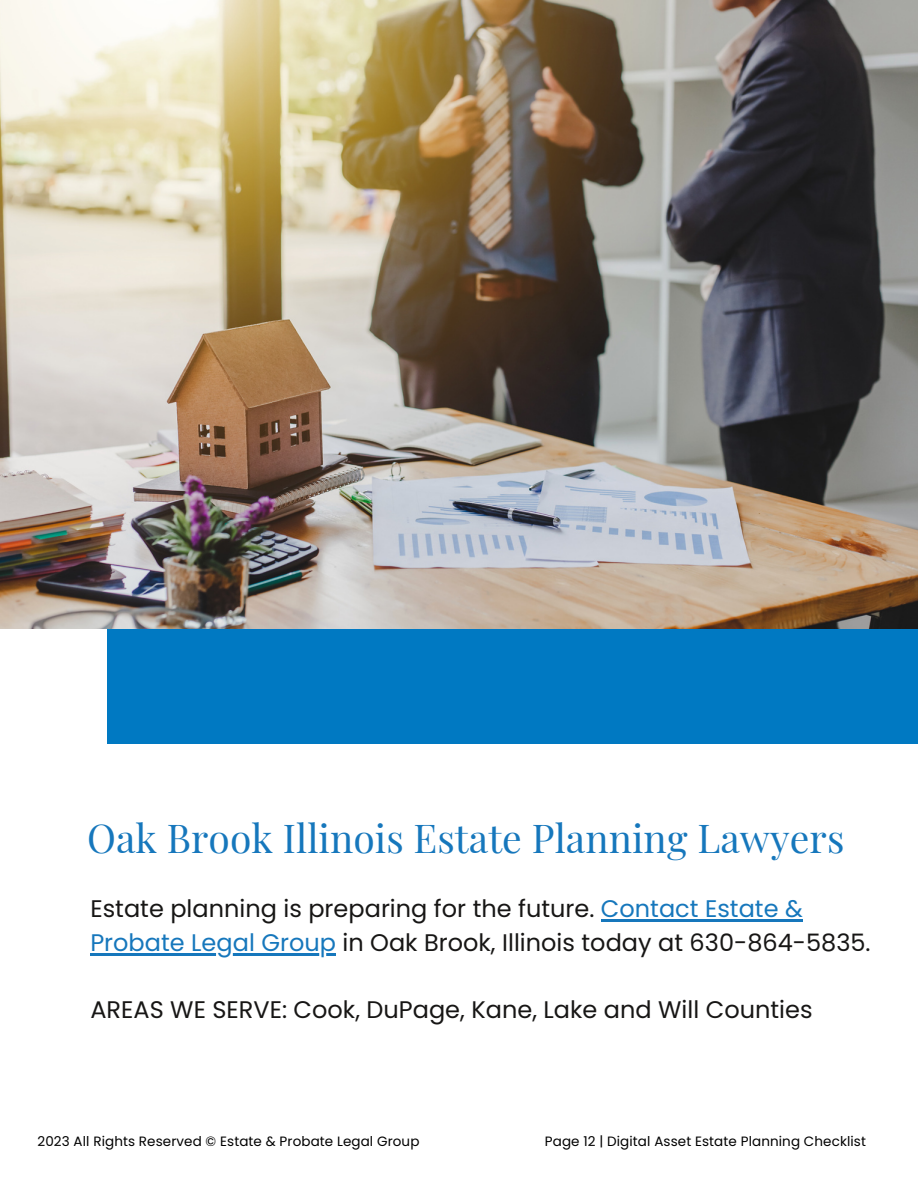
<style>
.page{position:relative;width:918px;height:1188px;background:#fff}
.page>*{position:absolute;margin:0;border:0;box-sizing:border-box;transform-origin:0 0}
.t1{font:39px "Playfair Display";color:#1677bc}
.t2{font:24px/33.8px "Poppins";color:#171615}
.t3{font:13.5px "Poppins";letter-spacing:.01em;color:#000}
.s1{color:#1677bc}
</style>
<div class="page">
<div style="left:108px;top:0;width:810px;height:744px;background:#0079c2"></div>
<img style="left:0;top:0;width:918px;height:629px">
<hr style="left:601px;top:919px;width:202px;height:3px;background:#1677bc">
<hr style="left:90px;top:953px;width:246px;height:2px;background:#1677bc">
<h1 class="t1" style="left:87px;top:810px;width:759px">Oak Brook Illinois Estate Planning Lawyers</h1>
<p class="t2" style="left:90px;top:892px;width:782px">Estate planning is preparing for the future. <span class="s1">Contact Estate &amp;<br>Probate Legal Group</span> in Oak Brook, Illinois today at 630-864-5835.</p>
<p class="t2" style="left:90px;top:993px;width:724px">AREAS WE SERVE: Cook, DuPage, Kane, Lake and Will Counties</p>
<p class="t3" style="left:37px;top:1132px;width:384px">2023 All Rights Reserved © Estate &amp; Probate Legal Group</p>
<p class="t3" style="left:545px;top:1132px;width:323px">Page 12 | Digital Asset Estate Planning Checklist</p>
</div>
